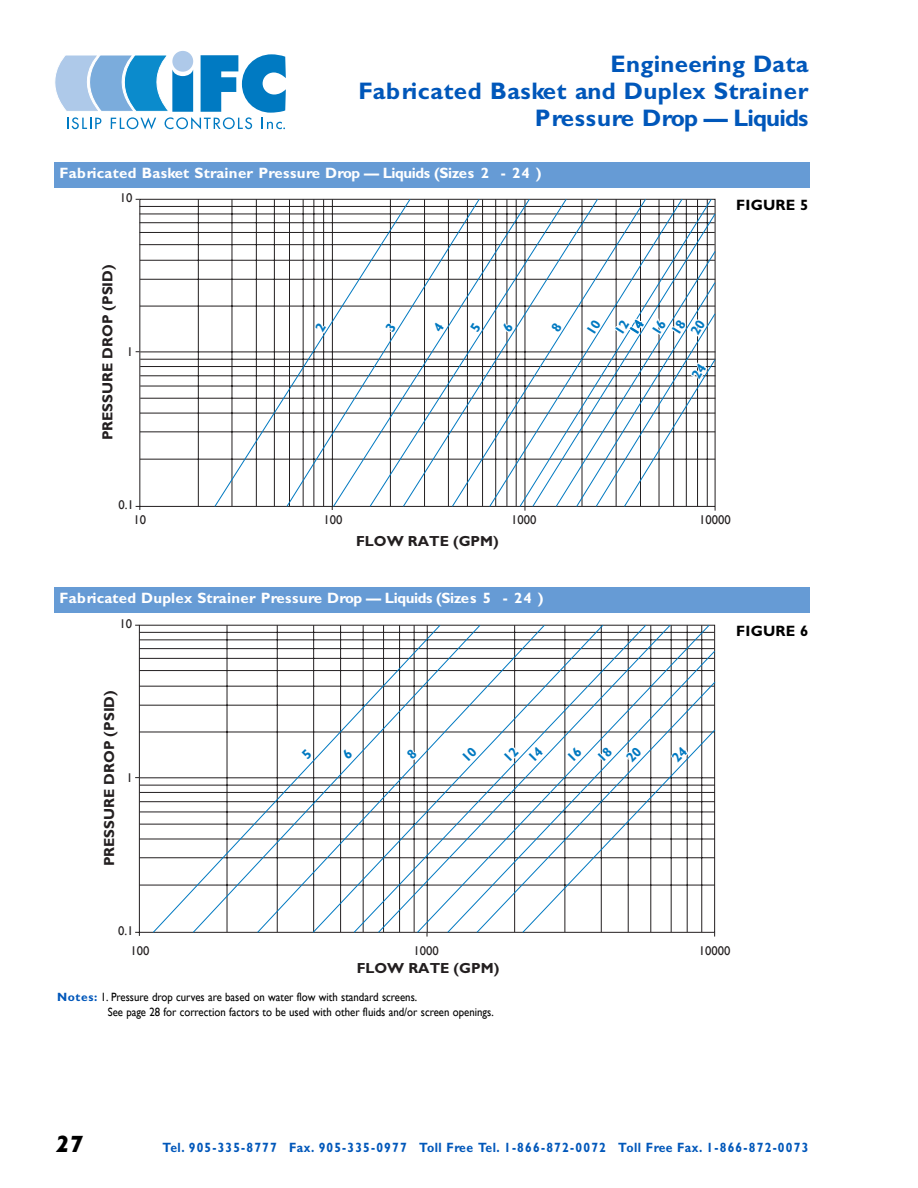
<style>
.page{position:relative;width:918px;height:1188px;background:#fff}
.page>*{position:absolute;margin:0;border:0;box-sizing:border-box;transform-origin:0 0}
.t1{font:700 24px/27px "Gill Sans";letter-spacing:.015em;color:#0057ba;text-align:right}
.t2{font:italic 700 24px "Gill Sans";color:#000}
.t3{font:700 15px "Gill Sans";letter-spacing:.015em;color:#fff}
.t4{font:700 15px "Gill Sans";letter-spacing:.01em;color:#000}
.t5{font:700 14.7px "Gill Sans";color:#231f20}
.t6{font:700 13.65px/24px "Gill Sans";color:#0079c1}
.t7{font:700 13.5px "Gill Sans";letter-spacing:.095em;color:#0057ba;scale:.9 1}
.t8{font:12.6px "Gill Sans";color:#231f20}
.t9{font:12px/14.2px "Gill Sans";color:#000;scale:.9 1}
.s1{font-weight:700;color:#0057ba}
</style>
<div class="page">
<div style="left:172px;top:51px;width:21px;height:21px;background:#aec9e9;border-radius:50%"></div>
<svg style="left:55px;top:54px;width:231px;height:75px"></svg>
<div style="left:139px;top:199px;width:576px;height:308px;background:#fff;border:1px solid #231f20"></div>
<hr style="left:198px;top:199px;width:1px;height:307px;background:#231f20">
<hr style="left:140px;top:206px;width:575px;height:1px;background:#231f20">
<hr style="left:140px;top:214px;width:575px;height:1px;background:#231f20">
<hr style="left:140px;top:222px;width:575px;height:1px;background:#231f20">
<hr style="left:140px;top:232px;width:575px;height:1px;background:#231f20">
<hr style="left:140px;top:244px;width:575px;height:1px;background:#231f20">
<hr style="left:140px;top:260px;width:575px;height:1px;background:#231f20">
<hr style="left:140px;top:279px;width:575px;height:1px;background:#231f20">
<hr style="left:140px;top:306px;width:575px;height:1px;background:#231f20">
<hr style="left:140px;top:352px;width:575px;height:1px;background:#231f20">
<hr style="left:140px;top:359px;width:575px;height:1px;background:#231f20">
<hr style="left:140px;top:366px;width:575px;height:1px;background:#231f20">
<hr style="left:140px;top:376px;width:575px;height:1px;background:#231f20">
<hr style="left:140px;top:386px;width:575px;height:1px;background:#231f20">
<hr style="left:140px;top:398px;width:575px;height:1px;background:#231f20">
<hr style="left:140px;top:413px;width:575px;height:1px;background:#231f20">
<hr style="left:140px;top:432px;width:575px;height:1px;background:#231f20">
<hr style="left:140px;top:459px;width:575px;height:1px;background:#231f20">
<svg style="left:214px;top:198px;width:502px;height:309px"></svg>
<div style="left:139px;top:625px;width:576px;height:308px;background:#fff;border:1px solid #231f20"></div>
<hr style="left:140px;top:632px;width:574px;height:1px;background:#231f20">
<hr style="left:140px;top:640px;width:574px;height:1px;background:#231f20">
<hr style="left:140px;top:648px;width:574px;height:1px;background:#231f20">
<hr style="left:139px;top:658px;width:575px;height:1px;background:#231f20">
<hr style="left:139px;top:670px;width:575px;height:1px;background:#231f20">
<hr style="left:140px;top:686px;width:575px;height:1px;background:#231f20">
<hr style="left:140px;top:705px;width:575px;height:1px;background:#231f20">
<hr style="left:139px;top:732px;width:576px;height:1px;background:#231f20">
<hr style="left:140px;top:778px;width:575px;height:1px;background:#231f20">
<hr style="left:140px;top:785px;width:575px;height:1px;background:#231f20">
<hr style="left:140px;top:792px;width:575px;height:1px;background:#231f20">
<hr style="left:140px;top:801px;width:575px;height:1px;background:#231f20">
<hr style="left:140px;top:812px;width:575px;height:1px;background:#231f20">
<hr style="left:140px;top:824px;width:575px;height:1px;background:#231f20">
<hr style="left:140px;top:839px;width:575px;height:1px;background:#231f20">
<hr style="left:140px;top:858px;width:575px;height:1px;background:#231f20">
<hr style="left:140px;top:885px;width:575px;height:1px;background:#231f20">
<svg style="left:152px;top:624px;width:564px;height:309px"></svg>
<div style="left:54px;top:162px;width:756px;height:25px;background:#669bd5"></div>
<div style="left:54px;top:587px;width:756px;height:26px;background:#669bd5"></div>
<svg style="left:315px;top:322px;width:11px;height:11px"></svg>
<svg style="left:385px;top:323px;width:11px;height:10px"></svg>
<svg style="left:433px;top:322px;width:11px;height:11px"></svg>
<svg style="left:470px;top:323px;width:11px;height:9px"></svg>
<svg style="left:502px;top:322px;width:11px;height:11px"></svg>
<svg style="left:551px;top:322px;width:11px;height:11px"></svg>
<svg style="left:691px;top:363px;width:16px;height:17px"></svg>
<svg style="left:301px;top:749px;width:11px;height:11px"></svg>
<svg style="left:342px;top:749px;width:11px;height:11px"></svg>
<svg style="left:406px;top:749px;width:12px;height:11px"></svg>
<svg style="left:462px;top:746px;width:15px;height:15px"></svg>
<svg style="left:504px;top:746px;width:15px;height:15px"></svg>
<svg style="left:529px;top:746px;width:14px;height:15px"></svg>
<svg style="left:568px;top:746px;width:14px;height:15px"></svg>
<svg style="left:598px;top:746px;width:15px;height:15px"></svg>
<svg style="left:626px;top:746px;width:16px;height:17px"></svg>
<svg style="left:671px;top:746px;width:17px;height:17px"></svg>
<h1 class="t1" style="left:358px;top:53px;width:452px">Engineering Data<br>Fabricated Basket and Duplex Strainer<br>Pressure Drop — Liquids</h1>
<p class="t3" style="left:60px;top:168px;width:483px">Fabricated Basket Strainer Pressure Drop — Liquids (Sizes 2 - 24 )</p>
<p class="t8" style="left:120px;top:193px;width:14px">10</p>
<p class="t5" style="left:102px;top:440px;width:178px;rotate:-90deg">PRESSURE DROP (PSID)</p>
<p class="t8" style="left:127px;top:347px;width:8px">1</p>
<p class="t8" style="left:118px;top:500px;width:17px">0.1</p>
<p class="t4" style="left:736px;top:200px;width:74px">FIGURE 5</p>
<p class="t6" style="left:589px;top:316px;width:17px;text-indent:-15px;rotate:-58deg">10<br>12</p>
<p class="t6" style="left:632px;top:320px;width:17px;line-height:19px;text-indent:-12px;rotate:-58deg">14<br>16</p>
<p class="t6" style="left:674px;top:322px;width:17px;line-height:16.5px;text-indent:-10px;rotate:-58deg">18<br>20</p>
<p class="t8" style="left:134px;top:515px;width:14px">10</p>
<p class="t8" style="left:323px;top:515px;width:21px">100</p>
<p class="t8" style="left:511px;top:515px;width:27px">1000</p>
<p class="t8" style="left:699px;top:515px;width:33px">10000</p>
<p class="t5" style="left:356px;top:536px;width:144px">FLOW RATE (GPM)</p>
<p class="t3" style="left:60px;top:593px;width:485px">Fabricated Duplex Strainer Pressure Drop — Liquids (Sizes 5 - 24 )</p>
<p class="t8" style="left:119px;top:619px;width:14px">10</p>
<p class="t5" style="left:104px;top:866px;width:178px;rotate:-90deg">PRESSURE DROP (PSID)</p>
<p class="t8" style="left:126px;top:773px;width:8px">1</p>
<p class="t8" style="left:118px;top:926px;width:17px">0.1</p>
<p class="t4" style="left:736px;top:625px;width:74px">FIGURE 6</p>
<p class="t8" style="left:131px;top:945px;width:21px">100</p>
<p class="t8" style="left:413px;top:945px;width:27px">1000</p>
<p class="t8" style="left:699px;top:945px;width:33px">10000</p>
<p class="t5" style="left:357px;top:963px;width:144px">FLOW RATE (GPM)</p>
<p class="t9" style="left:108px;top:991px;width:430px;text-indent:-51px"><span class="s1">Notes:</span> 1. Pressure drop curves are based on water flow with standard screens.<br>See page 28 for correction factors to be used with other fluids and/or screen openings.</p>
<h1 class="t2" style="left:56px;top:1130px;width:29px">27</h1>
<p class="t7" style="left:163px;top:1143px;width:719px">Tel. 905-335-8777 Fax. 905-335-0977 Toll Free Tel. 1-866-872-0072 Toll Free Fax. 1-866-872-0073</p>
</div>
